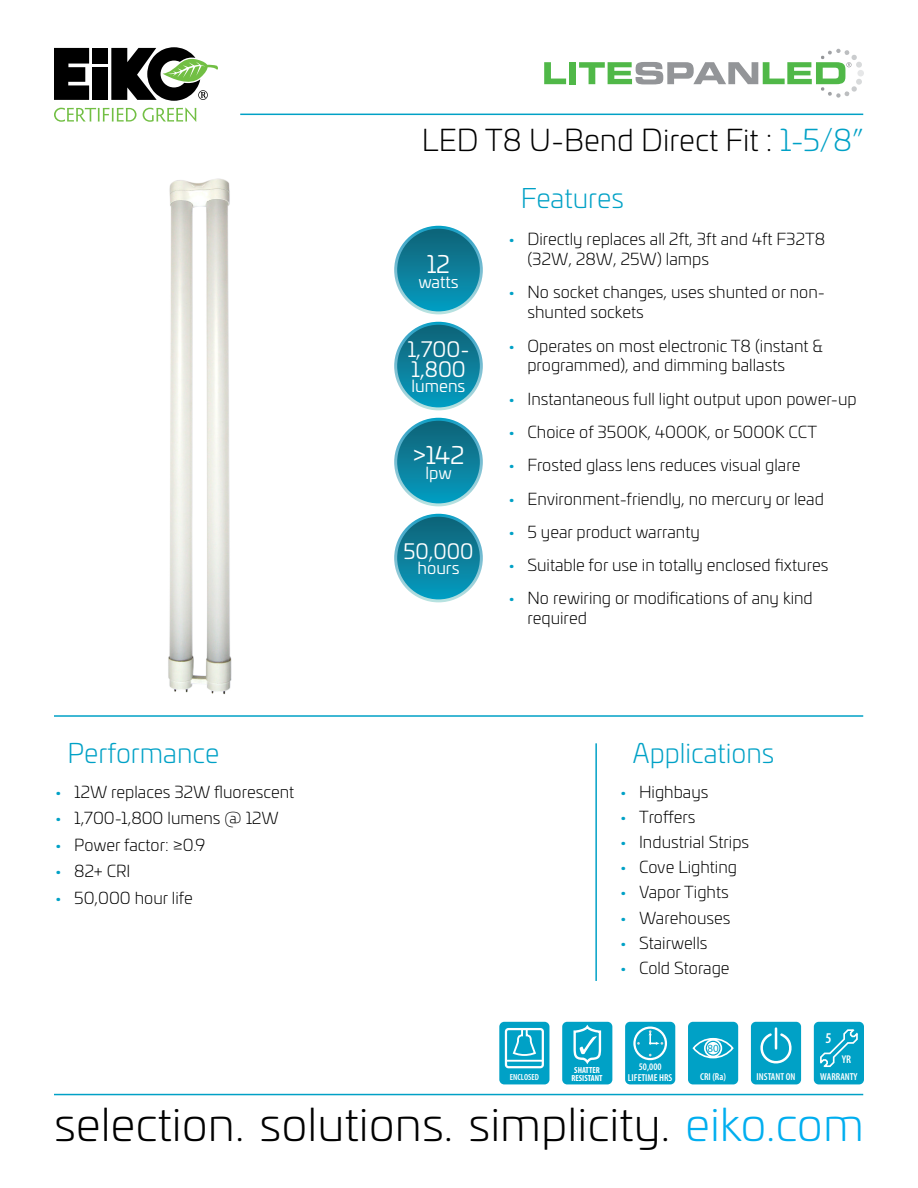
<style>
.page{position:relative;width:918px;height:1188px;background:#fff}
.page>*{position:absolute;margin:0;border:0;box-sizing:border-box;transform-origin:0 0}
.t1{font:300 45px "Univia Pro";color:#000;scale:1.05 1}
.t2{font:300 30px "Univia Pro";color:#000}
.t3{font:300 27px "Univia Pro";color:#00a1c6}
.t4{font:24px "Univia Pro";color:#fff}
.t5{font:24px "Univia Pro";color:#fff;scale:.96 1}
.t6{font:21px/19.5px "Univia Pro";color:#fff}
.t7{font:21px "Univia Pro";color:#fff;scale:.96 1}
.t8{font:300 16.5px/19.8px "Univia Pro";color:#000}
.t9{font:16.5px "Univia Pro";color:#fff}
.t10{font:600 condensed 15px "Myriad Pro";color:#fff}
.t11{font:600 condensed 11.25px "Myriad Pro";color:#fff}
.t12{font:10.95px "Myriad Pro";color:#00a1c6}
.t13{font:600 condensed 10.05px/10.1px "Myriad Pro";color:#fff;text-align:center}
.t14{font:700 condensed 8.85px "Myriad Pro";color:#fff}
.t15{font:600 condensed 8.85px "Myriad Pro";color:#fff}
.s1{color:#00a1c6}
.s2{color:#00aeef}
</style>
<div class="page">
<svg style="left:54px;top:47px;width:164px;height:75px"></svg>
<div style="left:857px;top:70px;width:7px;height:6px;background:#e6e7e8;border-radius:50%"></div>
<svg style="left:544px;top:62px;width:22px;height:22px"></svg>
<div style="left:569px;top:62px;width:7px;height:22px;background:#50b848"></div>
<svg style="left:579px;top:49px;width:283px;height:49px"></svg>
<hr style="left:54px;top:1094px;width:809px;height:1px;background:#00a1c6">
<hr style="left:240px;top:114px;width:623px;height:1px;background:#00a1c6">
<svg style="left:394px;top:226px;width:89px;height:88px"></svg>
<div style="left:397px;top:229px;width:83px;height:82px;background:linear-gradient(to bottom,#116276,#069cc0);border-radius:41px"></div>
<svg style="left:394px;top:322px;width:89px;height:88px"></svg>
<div style="left:397px;top:325px;width:83px;height:82px;background:linear-gradient(to bottom,#116276,#069cc0);border-radius:41px"></div>
<svg style="left:394px;top:418px;width:89px;height:88px"></svg>
<div style="left:397px;top:421px;width:83px;height:82px;background:linear-gradient(to bottom,#116276,#069cc0);border-radius:41px"></div>
<svg style="left:394px;top:514px;width:89px;height:88px"></svg>
<div style="left:397px;top:517px;width:83px;height:82px;background:linear-gradient(to bottom,#116276,#069cc0);border-radius:41px"></div>
<hr style="left:595px;top:743px;width:2px;height:238px;background:#00a1c6">
<hr style="left:54px;top:715px;width:809px;height:2px;background:#00a1c6">
<div style="left:814px;top:1022px;width:50px;height:62px;background:#00a1c6;border-radius:5px"></div>
<svg style="left:820px;top:1029px;width:38px;height:39px"></svg>
<div style="left:751px;top:1022px;width:50px;height:62px;background:#00a1c6;border-radius:5px"></div>
<svg style="left:760px;top:1027px;width:32px;height:37px"></svg>
<div style="left:688px;top:1022px;width:50px;height:62px;background:#00a1c6;border-radius:5px"></div>
<svg style="left:692px;top:1037px;width:42px;height:22px"></svg>
<div style="left:707px;top:1042px;width:12px;height:12px;background:#fff;border-radius:50%"></div>
<div style="left:625px;top:1022px;width:50px;height:62px;background:#00a1c6;border-radius:5px"></div>
<div style="left:633px;top:1027px;width:34px;height:33px;border:2px solid #fff;border-radius:50%"></div>
<svg style="left:649px;top:1030px;width:14px;height:15px"></svg>
<div style="left:562px;top:1022px;width:50px;height:62px;background:#00a1c6;border-radius:5px"></div>
<svg style="left:573px;top:1024px;width:29px;height:40px"></svg>
<div style="left:499px;top:1022px;width:50px;height:62px;background:#00a1c6;border-radius:5px"></div>
<div style="left:505px;top:1028px;width:39px;height:40px;border:2px solid #fff;border-radius:3px"></div>
<svg style="left:504px;top:1028px;width:40px;height:35px"></svg>
<img style="left:168px;top:178px;width:63px;height:516px">
<h2 class="t2" style="left:422px;top:118px;width:443px">LED T8 U-Bend Direct Fit : <span class="s1">1-5/8”</span></h2>
<h3 class="t5" style="left:427px;top:247px;width:26px">12</h3>
<p class="t9" style="left:418px;top:270px;width:42px">watts</p>
<p class="t6" style="left:407px;top:339px;width:64px">1,700-<br>1,800</p>
<p class="t9" style="left:412px;top:374px;width:55px">lumens</p>
<h3 class="t4" style="left:413px;top:438px;width:53px">&gt;142</h3>
<p class="t9" style="left:425px;top:461px;width:28px">lpw</p>
<p class="t7" style="left:404px;top:536px;width:74px">50,000</p>
<p class="t9" style="left:418px;top:556px;width:44px">hours</p>
<h3 class="t3" style="left:521px;top:179px;width:105px">Features</h3>
<p class="t8" style="left:527px;top:229px;width:299px;text-indent:-20px"><span class="s1">•</span> Directly replaces all 2ft, 3ft and 4ft F32T8 (32W, 28W, 25W) lamps</p>
<p class="t8" style="left:527px;top:282px;width:299px;text-indent:-20px"><span class="s1">•</span> No socket changes, uses shunted or non&shy;shunted sockets</p>
<p class="t8" style="left:527px;top:335px;width:297px;text-indent:-20px"><span class="s1">•</span> Operates on most electronic T8 (instant &amp; programmed), and dimming ballasts</p>
<p class="t8" style="left:507px;top:388px;width:351px"><span class="s1">•</span> Instantaneous full light output upon power-up</p>
<p class="t8" style="left:507px;top:421px;width:311px"><span class="s1">•</span> Choice of 3500K, 4000K, or 5000K CCT</p>
<p class="t8" style="left:507px;top:455px;width:295px"><span class="s1">•</span> Frosted glass lens reduces visual glare</p>
<p class="t8" style="left:507px;top:488px;width:318px"><span class="s1">•</span> Environment-friendly, no mercury or lead</p>
<p class="t8" style="left:507px;top:521px;width:194px"><span class="s1">•</span> 5 year product warranty</p>
<p class="t8" style="left:507px;top:554px;width:323px"><span class="s1">•</span> Suitable for use in totally enclosed fixtures</p>
<p class="t8" style="left:527px;top:588px;width:287px;text-indent:-20px"><span class="s1">•</span> No rewiring or modifications of any kind required</p>
<h3 class="t3" style="left:68px;top:734px;width:153px">Performance</h3>
<h3 class="t3" style="left:632px;top:734px;width:144px">Applications</h3>
<p class="t8" style="left:54px;top:781px;width:242px"><span class="s1">•</span> 12W replaces 32W fluorescent</p>
<p class="t8" style="left:54px;top:807px;width:226px"><span class="s1">•</span> 1,700-1,800 lumens @ 12W</p>
<p class="t8" style="left:54px;top:834px;width:153px"><span class="s1">•</span> Power factor: ≥0.9</p>
<p class="t8" style="left:54px;top:861px;width:78px"><span class="s1">•</span> 82+ CRI</p>
<p class="t8" style="left:54px;top:887px;width:140px"><span class="s1">•</span> 50,000 hour life</p>
<p class="t8" style="left:619px;top:781px;width:91px"><span class="s1">•</span> Highbays</p>
<p class="t8" style="left:619px;top:806px;width:78px"><span class="s1">•</span> Troffers</p>
<p class="t8" style="left:619px;top:831px;width:132px"><span class="s1">•</span> Industrial Strips</p>
<p class="t8" style="left:619px;top:856px;width:120px"><span class="s1">•</span> Cove Lighting</p>
<p class="t8" style="left:619px;top:882px;width:111px"><span class="s1">•</span> Vapor Tights</p>
<p class="t8" style="left:619px;top:907px;width:113px"><span class="s1">•</span> Warehouses</p>
<p class="t8" style="left:619px;top:932px;width:90px"><span class="s1">•</span> Stairwells</p>
<p class="t8" style="left:619px;top:957px;width:112px"><span class="s1">•</span> Cold Storage</p>
<p class="t14" style="left:574px;top:1065px;width:27px">SHATTER</p>
<p class="t15" style="left:510px;top:1072px;width:31px">ENCLOSED</p>
<p class="t14" style="left:572px;top:1072px;width:33px">RESISTANT</p>
<p class="t13" style="left:628px;top:1062px;width:46px">50,000<br>LIFETIME HRS</p>
<p class="t12" style="left:707px;top:1041px;width:13px">80</p>
<p class="t13" style="left:700px;top:1072px;width:27px">CRI (Ra)</p>
<p class="t13" style="left:757px;top:1072px;width:40px">INSTANT ON</p>
<p class="t10" style="left:826px;top:1030px;width:8px">5</p>
<p class="t11" style="left:842px;top:1053px;width:11px">YR</p>
<p class="t13" style="left:820px;top:1072px;width:39px">WARRANTY</p>
<h1 class="t1" style="left:54px;top:1092px;width:773px">selection. solutions. simplicity. <span class="s2">eiko.com</span></h1>
</div>
